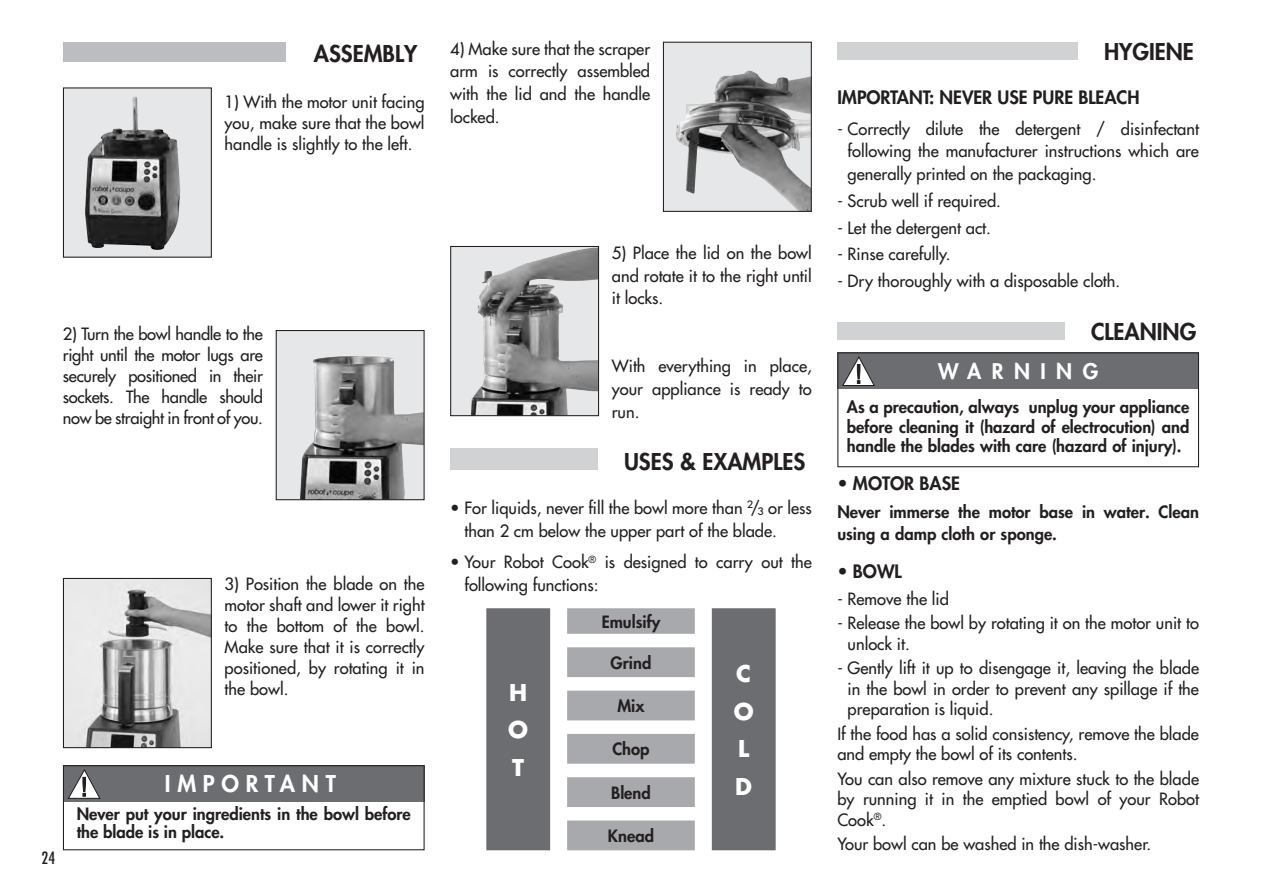
<style>
.page{position:relative;width:1262px;height:892px;background:#fff}
.page>*{position:absolute;margin:0;border:0;box-sizing:border-box;transform-origin:0 0}
.t1{font:800 22.5px "Futura";color:#231f20}
.t2{font:800 22.5px "Futura";letter-spacing:.3em;color:#fff}
.t3{font:700 22.5px/37.5px "Futura";color:#fff;text-align:justify}
.t4{font:800 21px "Futura";color:#fff}
.t5{font:800 18px "Futura";color:#231f20}
.t6{font:16.5px/21px "Futura";color:#231f20;text-align:justify}
.t7{font:800 16.5px/19.5px "Futura";color:#231f20}
.t8{font:condensed 16.5px "Futura";color:#231f20}
</style>
<div class="page">
<div style="left:450px;top:448px;width:148px;height:21px;background:#d1d2d4"></div>
<div style="left:450px;top:246px;width:148px;height:169px;background:#e6e7e9"></div>
<img style="left:471px;top:248px;width:126px;height:166px">
<div style="left:450px;top:246px;width:149px;height:170px;border:1px solid #231f20"></div>
<div style="left:663px;top:42px;width:148px;height:169px;background:#e6e7e9"></div>
<img style="left:676px;top:70px;width:133px;height:140px">
<div style="left:662px;top:42px;width:149px;height:170px;border:1px solid #231f20"></div>
<div style="left:63px;top:42px;width:222px;height:19px;background:#bcbdc0"></div>
<div style="left:63px;top:88px;width:148px;height:169px;background:#e6e7e9"></div>
<img style="left:85px;top:97px;width:95px;height:153px">
<div style="left:63px;top:87px;width:149px;height:170px;border:1px solid #231f20"></div>
<img style="left:65px;top:579px;width:145px;height:166px">
<div style="left:63px;top:577px;width:149px;height:170px;border:1px solid #231f20"></div>
<div style="left:276px;top:330px;width:148px;height:169px;background:#e6e7e9"></div>
<img style="left:300px;top:356px;width:122px;height:142px">
<div style="left:275px;top:330px;width:149px;height:170px;border:1px solid #231f20"></div>
<div style="left:63px;top:764px;width:361px;height:37px;background:#6c6d70"></div>
<div style="left:63px;top:764px;width:361px;height:86px;border:1px solid #231f20"></div>
<svg style="left:68px;top:769px;width:32px;height:29px"></svg>
<svg style="left:486px;top:608px;width:289px;height:242px;background:#848587"></svg>
<svg style="left:567px;top:608px;width:127px;height:242px"></svg>
<div style="left:837px;top:352px;width:361px;height:36px;background:#6c6d70"></div>
<div style="left:837px;top:352px;width:361px;height:115px;border:1px solid #231f20"></div>
<svg style="left:842px;top:356px;width:32px;height:30px"></svg>
<div style="left:837px;top:43px;width:240px;height:17px;background:#d1d2d4"></div>
<div style="left:837px;top:322px;width:227px;height:17px;background:#d1d2d4"></div>
<h1 class="t1" style="left:314px;top:38px;width:105px">ASSEMBLY</h1>
<p class="t6" style="left:224px;top:91px;width:201px">1) With the motor unit facing you, make sure that the bowl handle is slightly to the left.</p>
<p class="t6" style="left:450px;top:37px;width:201px;line-height:22.6px">4) Make sure that the scraper arm is correctly assembled with the lid and the handle locked.</p>
<p class="t6" style="left:63px;top:323px;width:201px">2) Turn the bowl handle to the right until the motor lugs are securely positioned in their sockets. The handle should now be straight in front of you.</p>
<p class="t6" style="left:224px;top:573px;width:201px">3) Position the blade on the motor shaft and lower it right to the bottom of the bowl.<br>Make sure that it is correctly positioned, by rotating it in the bowl.</p>
<p class="t8" style="left:42px;top:846px;width:15px">24</p>
<h1 class="t2" style="left:165px;top:768px;width:172px">IMPORTANT</h1>
<p class="t7" style="left:77px;top:803px;width:335px;line-height:18px">Never put your ingredients in the bowl before the blade is in place.</p>
<p class="t6" style="left:611px;top:241px;width:201px;line-height:22.6px">5) Place the lid on the bowl and rotate it to the right until it locks.</p>
<p class="t6" style="left:611px;top:355px;width:201px;line-height:22.6px">With everything in place, your appliance is ready to run.</p>
<h1 class="t1" style="left:624px;top:446px;width:183px">USES &amp; EXAMPLES</h1>
<p class="t6" style="left:464px;top:496px;width:349px;line-height:22.6px;text-indent:-14px">• For liquids, never fill the bowl more than ² / ³ or less than 2 cm below the upper part of the blade.</p>
<p class="t6" style="left:464px;top:550px;width:349px;line-height:22.6px;text-indent:-14px">• Your Robot Cook<sup>®</sup> is designed to carry out the following functions:</p>
<h1 class="t3" style="left:508px;top:672px;width:21px">H O T</h1>
<p class="t7" style="left:601px;top:611px;width:60px">Emulsify</p>
<p class="t7" style="left:610px;top:652px;width:42px">Grind</p>
<p class="t7" style="left:617px;top:695px;width:29px">Mix</p>
<p class="t7" style="left:612px;top:739px;width:39px">Chop</p>
<p class="t7" style="left:611px;top:782px;width:41px">Blend</p>
<p class="t7" style="left:607px;top:825px;width:48px">Knead</p>
<h1 class="t3" style="left:733px;top:654px;width:21px;text-align:left">C<br>O<br>L<br>D</h1>
<h1 class="t1" style="left:1103px;top:36px;width:91px">HYGIENE</h1>
<p class="t5" style="left:837px;top:85px;width:303px">IMPORTANT: NEVER USE PURE BLEACH</p>
<p class="t6" style="left:847px;top:117px;width:353px;line-height:22.5px;text-indent:-10px">- Correctly dilute the detergent / disinfectant following the manufacturer instructions which are generally printed on the packaging.</p>
<p class="t6" style="left:837px;top:190px;width:165px">- Scrub well if required.</p>
<p class="t6" style="left:837px;top:217px;width:155px">- Let the detergent act.</p>
<p class="t6" style="left:837px;top:244px;width:115px">- Rinse carefully.</p>
<p class="t6" style="left:837px;top:270px;width:284px">- Dry thoroughly with a disposable cloth.</p>
<h1 class="t1" style="left:1090px;top:316px;width:107px">CLEANING</h1>
<p class="t4" style="left:937px;top:357px;width:24px">warning</p>
<p class="t7" style="left:846px;top:397px;width:344px;text-align:justify">As a precaution, always unplug your appliance before cleaning it (hazard of electrocution) and handle the blades with care (hazard of injury).</p>
<p class="t5" style="left:837px;top:471px;width:124px">• MOTOR BASE</p>
<p class="t7" style="left:837px;top:501px;width:363px;line-height:21.9px">Never immerse the motor base in water. Clean using a damp cloth or sponge.</p>
<p class="t5" style="left:837px;top:559px;width:66px">• BOWL</p>
<p class="t6" style="left:837px;top:587px;width:113px">- Remove the lid</p>
<p class="t6" style="left:847px;top:612px;width:353px;line-height:20.4px;text-indent:-10px">- Release the bowl by rotating it on the motor unit to unlock it.</p>
<p class="t6" style="left:847px;top:657px;width:353px;line-height:20.4px;text-indent:-10px">- Gently lift it up to disengage it, leaving the blade in the bowl in order to prevent any spillage if the preparation is liquid.</p>
<p class="t6" style="left:837px;top:723px;width:363px;line-height:20.4px">If the food has a solid consistency, remove the blade and empty the bowl of its contents.</p>
<p class="t6" style="left:837px;top:768px;width:363px;line-height:20.4px">You can also remove any mixture stuck to the blade by running it in the emptied bowl of your Robot Cook<sup>®</sup>.</p>
<p class="t6" style="left:837px;top:833px;width:315px">Your bowl can be washed in the dish-washer.</p>
</div>
